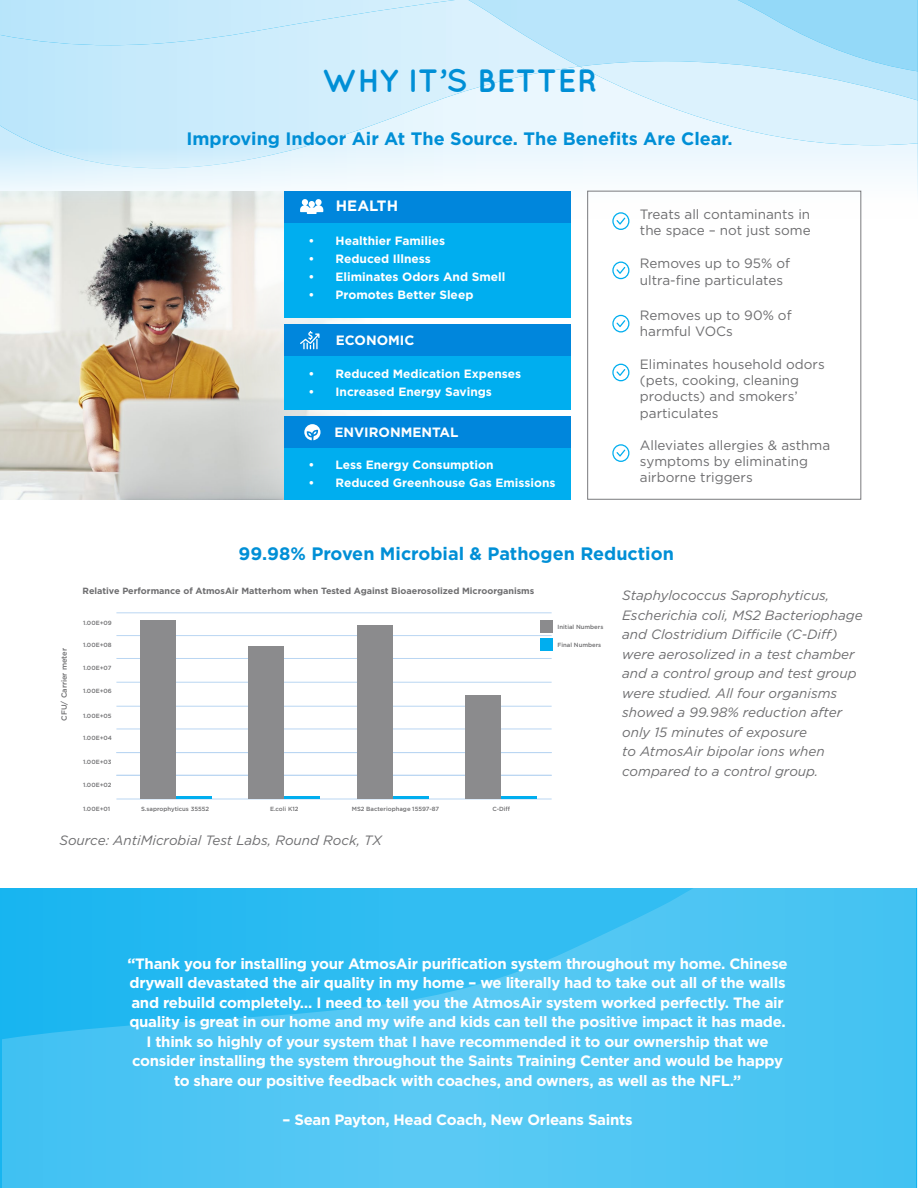
<style>
.page{position:relative;width:918px;height:1188px;background:#fff}
.page>*{position:absolute;margin:0;border:0;box-sizing:border-box;transform-origin:0 0}
.t1{font:700 32.25px "Quicksand";color:#008fd6}
.t2{font:700 18px "Gotham";color:#008fd6}
.t3{font:700 15px/19.5px "Gotham";letter-spacing:-.02em;color:#fff;text-align:center}
.t4{font:italic 13.5px/19.5px "Gotham";color:#6e6e70}
.t5{font:13.5px/16.2px "Gotham";color:#6e6e70}
.t6{font:700 13.5px "Gotham";color:#fff}
.t7{font:700 12px "Gotham";color:#fff}
.t8{font:700 9px "Gotham";color:#6e6e70}
.t9{font:500 7.5px "Gotham";color:#6e6e70}
.t10{font:500 6px "Gotham";color:#6e6e70}
</style>
<div class="page">
<svg style="left:0;top:888px;width:916px;height:300px;background:#43c2f2"></svg>
<img style="left:0;top:219px;width:382px;height:280px">
<img style="left:579px;top:0;width:339px;height:61px">
<img style="left:0;top:0;width:579px;height:61px">
<img style="left:0;top:61px;width:918px;height:5px">
<img style="left:0;top:66px;width:918px;height:153px">
<hr style="left:116px;top:799px;width:436px;height:1px;background:#bad6f2">
<hr style="left:116px;top:729px;width:436px;height:1px;background:#bad6f2">
<hr style="left:116px;top:682px;width:436px;height:1px;background:#bad6f2">
<hr style="left:116px;top:635px;width:436px;height:1px;background:#bad6f2">
<hr style="left:116px;top:706px;width:436px;height:1px;background:#bad6f2">
<hr style="left:116px;top:658px;width:436px;height:1px;background:#bad6f2">
<hr style="left:116px;top:613px;width:436px;height:1px;background:#bad6f2">
<hr style="left:116px;top:775px;width:436px;height:1px;background:#bad6f2">
<hr style="left:116px;top:752px;width:436px;height:1px;background:#bad6f2">
<div style="left:140px;top:620px;width:36px;height:178px;background:#8b8b8d"></div>
<hr style="left:176px;top:796px;width:36px;height:2px;background:#00aeef">
<hr style="left:284px;top:796px;width:36px;height:2px;background:#00aeef">
<hr style="left:501px;top:796px;width:36px;height:2px;background:#00aeef">
<hr style="left:393px;top:796px;width:36px;height:2px;background:#00aeef">
<div style="left:248px;top:646px;width:36px;height:152px;background:#8b8b8d"></div>
<div style="left:465px;top:695px;width:36px;height:103px;background:#8b8b8d"></div>
<div style="left:357px;top:625px;width:36px;height:173px;background:#8b8b8d"></div>
<div style="left:540px;top:620px;width:12px;height:12px;background:#8b8b8d"></div>
<div style="left:540px;top:639px;width:12px;height:12px;background:#00aeef"></div>
<div style="left:587px;top:191px;width:274px;height:308px;border:1px solid #797a7d"></div>
<svg style="left:612px;top:212px;width:17px;height:18px"></svg>
<svg style="left:612px;top:315px;width:17px;height:18px"></svg>
<svg style="left:612px;top:444px;width:17px;height:18px"></svg>
<svg style="left:612px;top:364px;width:17px;height:17px"></svg>
<svg style="left:612px;top:262px;width:17px;height:17px"></svg>
<div style="left:284px;top:191px;width:287px;height:126px;background:#00aeef"></div>
<div style="left:284px;top:324px;width:287px;height:86px;background:#00aeef"></div>
<div style="left:284px;top:416px;width:287px;height:83px;background:#00aeef"></div>
<div style="left:284px;top:191px;width:287px;height:32px;background:#0086dc"></div>
<div style="left:284px;top:324px;width:287px;height:32px;background:#0086dc"></div>
<div style="left:284px;top:416px;width:287px;height:32px;background:#0086dc"></div>
<svg style="left:300px;top:199px;width:23px;height:15px"></svg>
<svg style="left:300px;top:331px;width:20px;height:18px"></svg>
<svg style="left:304px;top:424px;width:17px;height:16px"></svg>
<h1 class="t1" style="left:322px;top:61px;width:277px">WHY IT’S BETTER</h1>
<p class="t2" style="left:187px;top:128px;width:548px">Improving Indoor Air At The Source. The Benefits Are Clear.</p>
<p class="t3" style="left:336px;top:196px;width:64px">HEALTH</p>
<p class="t7" style="left:309px;top:234px;width:138px">• Healthier Families</p>
<p class="t7" style="left:309px;top:252px;width:124px">• Reduced Illness</p>
<p class="t7" style="left:309px;top:270px;width:198px">• Eliminates Odors And Smell</p>
<p class="t7" style="left:309px;top:288px;width:166px">• Promotes Better Sleep</p>
<p class="t6" style="left:336px;top:333px;width:80px">ECONOMIC</p>
<p class="t7" style="left:309px;top:367px;width:214px">• Reduced Medication Expenses</p>
<p class="t7" style="left:309px;top:385px;width:185px">• Increased Energy Savings</p>
<p class="t6" style="left:334px;top:425px;width:126px">ENVIRONMENTAL</p>
<p class="t7" style="left:309px;top:458px;width:187px">• Less Energy Consumption</p>
<p class="t7" style="left:309px;top:476px;width:248px">• Reduced Greenhouse Gas Emissions</p>
<p class="t5" style="left:640px;top:206px;width:172px">Treats all contaminants in the space – not just some</p>
<p class="t5" style="left:640px;top:255px;width:152px">Removes up to 95% of ultra-fine particulates</p>
<p class="t5" style="left:640px;top:307px;width:153px">Removes up to 90% of harmful VOCs</p>
<p class="t5" style="left:640px;top:356px;width:186px">Eliminates household odors (pets, cooking, cleaning products) and smokers’ particulates</p>
<p class="t5" style="left:640px;top:436px;width:192px">Alleviates allergies &amp; asthma symptoms by eliminating airborne triggers</p>
<p class="t9" style="left:60px;top:721px;width:74px;rotate:-90deg">CFU/ Carrier meter</p>
<p class="t2" style="left:238px;top:543px;width:437px">99.98% Proven Microbial &amp; Pathogen Reduction</p>
<p class="t4" style="left:622px;top:586px;width:242px">Staphylococcus Saprophyticus,<br>Escherichia coli, MS2 Bacteriophage and Clostridium Difficile (C-Diff) were aerosolized in a test chamber and a control group and test group were studied. All four organisms showed a 99.98% reduction after only 15 minutes of exposure<br>to AtmosAir bipolar ions when compared to a control group.</p>
<p class="t8" style="left:83px;top:586px;width:453px">Relative Performance of AtmosAir Matterhom when Tested Against Bioaerosolized Microorganisms</p>
<p class="t10" style="left:83px;top:620px;width:30px">1.00E+09</p>
<p class="t10" style="left:558px;top:624px;width:47px">Initial Numbers</p>
<p class="t10" style="left:558px;top:642px;width:45px">Final Numbers</p>
<p class="t10" style="left:83px;top:642px;width:30px">1.00E+08</p>
<p class="t10" style="left:83px;top:665px;width:30px">1.00E+07</p>
<p class="t10" style="left:83px;top:688px;width:30px">1.00E+06</p>
<p class="t10" style="left:83px;top:713px;width:30px">1.00E+05</p>
<p class="t10" style="left:83px;top:734px;width:30px">1.00E+04</p>
<p class="t10" style="left:83px;top:759px;width:30px">1.00E+03</p>
<p class="t10" style="left:83px;top:782px;width:30px">1.00E+02</p>
<p class="t10" style="left:83px;top:805px;width:29px">1.00E+01</p>
<p class="t10" style="left:141px;top:805px;width:70px">S.saprophyticus 35552</p>
<p class="t10" style="left:270px;top:805px;width:30px">E.coli K12</p>
<p class="t10" style="left:352px;top:805px;width:89px">MS2 Bacteriophage 15597-87</p>
<p class="t10" style="left:492px;top:805px;width:19px">C-Diff</p>
<p class="t4" style="left:59px;top:830px;width:324px">Source: AntiMicrobial Test Labs, Round Rock, TX</p>
<p class="t3" style="left:127px;top:953px;width:662px">“Thank you for installing your AtmosAir purification system throughout my home. Chinese drywall devastated the air quality in my home – we literally had to take out all of the walls and rebuild completely… I need to tell you the AtmosAir system worked perfectly. The air quality is great in our home and my wife and kids can tell the positive impact it has made.<br>I think so highly of your system that I have recommended it to our ownership that we consider installing the system throughout the Saints Training Center and would be happy to share our positive feedback with coaches, and owners, as well as the NFL.”</p>
<p class="t3" style="left:283px;top:1109px;width:352px">– Sean Payton, Head Coach, New Orleans Saints</p>
</div>
